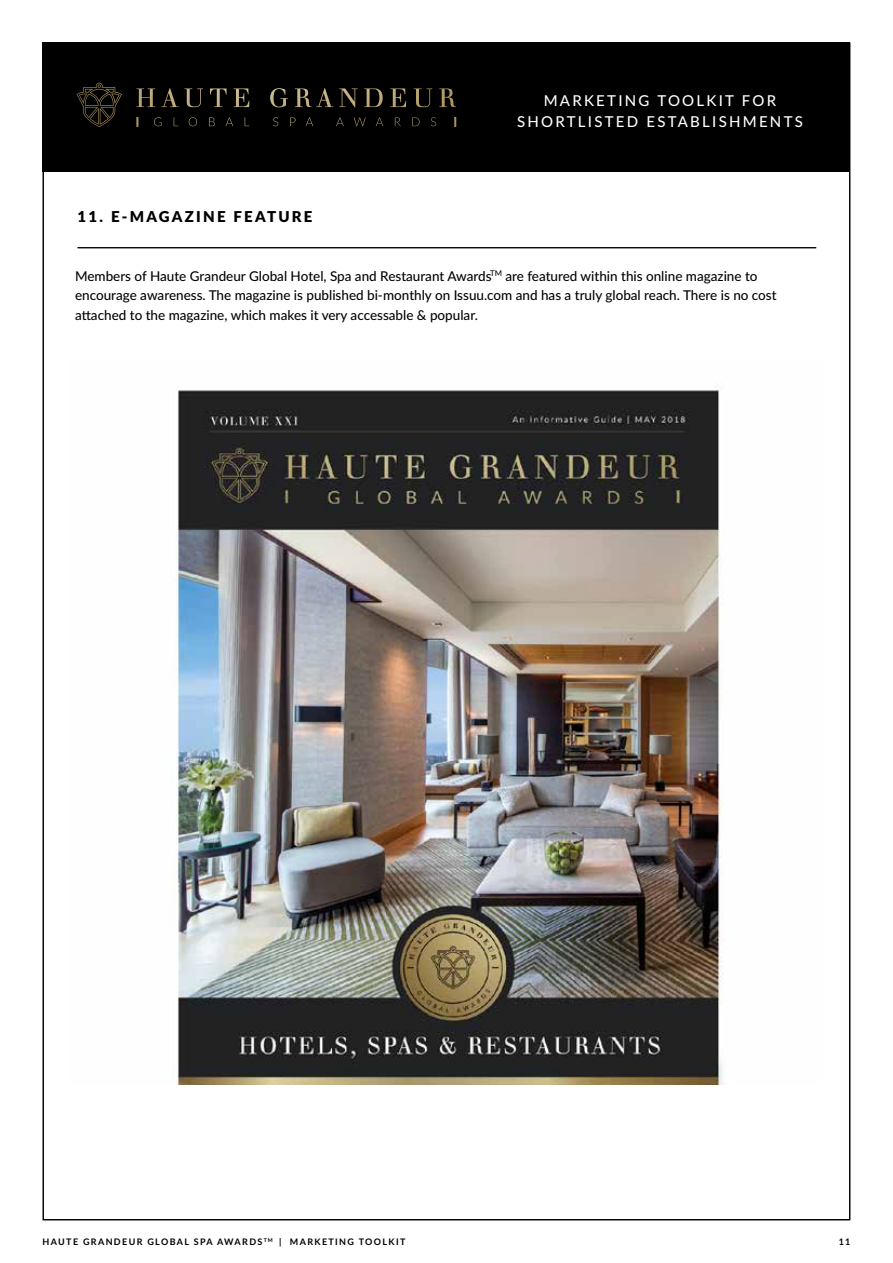
<style>
.page{position:relative;width:893px;height:1263px;background:#fff}
.page>*{position:absolute;margin:0;border:0;box-sizing:border-box;transform-origin:0 0}
.t1{font:500 15px/21px "Lato";letter-spacing:.15em;color:#fff;text-align:center}
.t2{font:900 15px "Lato";letter-spacing:.15em;color:#000}
.t3{font:500 13.5px/19.5px "Lato";color:#000}
.t4{font:700 9px "Lato";letter-spacing:.15em;color:#000}
</style>
<div class="page">
<div style="left:43px;top:43px;width:807px;height:129px;background:#000"></div>
<hr style="left:78px;top:247px;width:738px;height:1px;background:#000">
<img style="left:77px;top:83px;width:379px;height:44px">
<img style="left:176px;top:386px;width:547px;height:698px">
<p class="t2" style="left:78px;top:205px;width:236px">11. E-MAGAZINE FEATURE</p>
<p class="t1" style="left:517px;top:90px;width:287px">MARKETING TOOLKIT FOR<br>SHORTLISTED ESTABLISHMENTS</p>
<p class="t3" style="left:75px;top:266px;width:703px">Members of Haute Grandeur Global Hotel, Spa and Restaurant Awards<sup>TM</sup> are featured within this online magazine to encourage awareness. The magazine is published bi-monthly on Issuu.com and has a truly global reach. There is no cost attached to the magazine, which makes it very accessable &amp; popular.</p>
<p class="t4" style="left:43px;top:1235px;width:364px">HAUTE GRANDEUR GLOBAL SPA AWARDS <sup>TM</sup> | MARKETING TOOLKIT</p>
<p class="t4" style="left:839px;top:1235px;width:13px">11</p>
</div>
